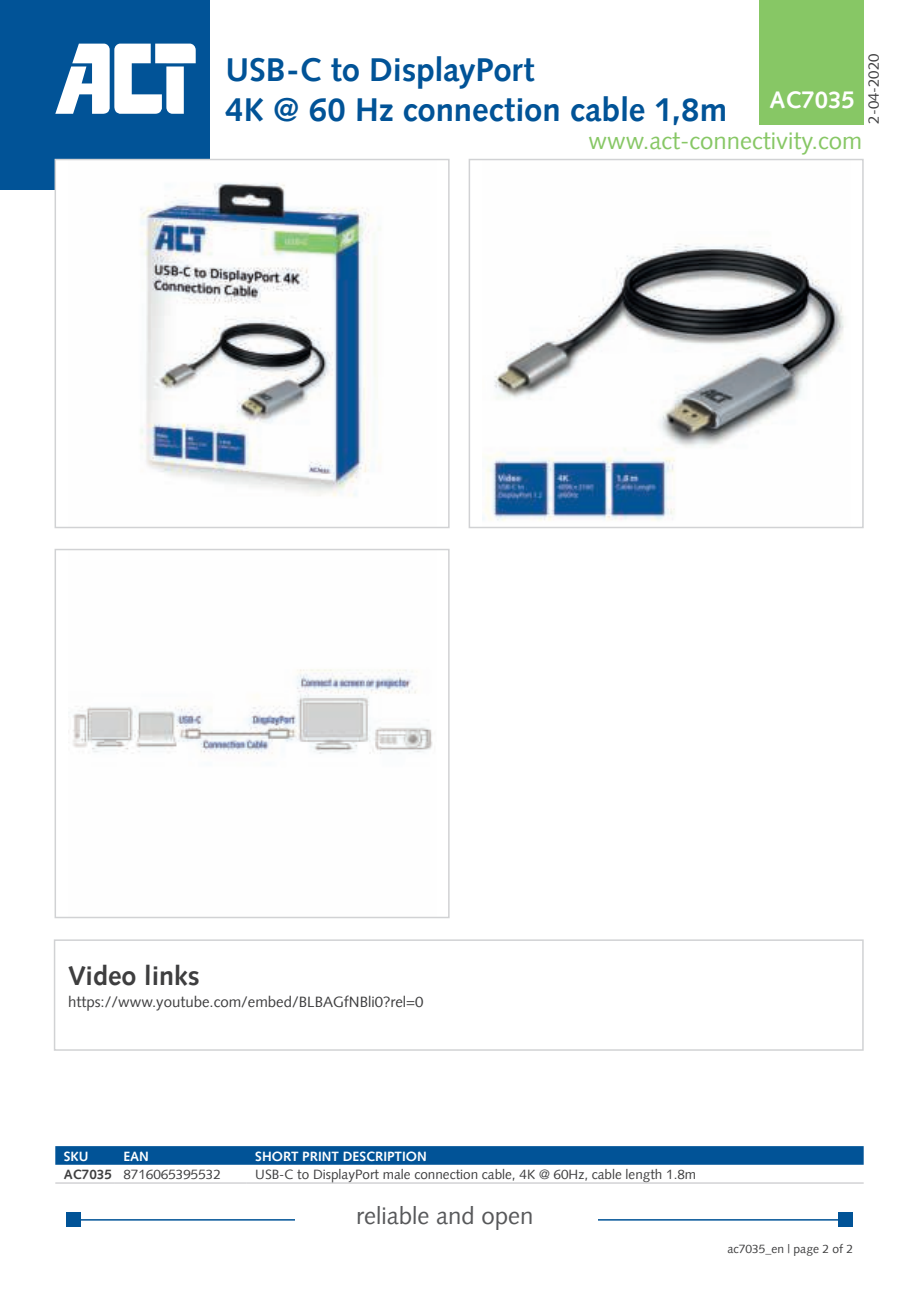
<style>
.page{position:relative;width:919px;height:1289px;background:#fff}
.page>*{position:absolute;margin:0;border:0;box-sizing:border-box;transform-origin:0 0}
.t1{font:700 33px/39.6px "Syntax LT";letter-spacing:-.005em;color:#015397}
.t2{font:700 27px "Syntax LT";color:#3e3e3f}
.t3{font:24px "Syntax LT";color:#87c765}
.t4{font:24px "Syntax LT";color:#57585a}
.t5{font:700 24px "Syntax LT";color:#fff}
.t6{font:15px "Syntax LT";color:#3e3e3f}
.t7{font:13.5px "Syntax LT";color:#3e3e3f}
.t8{font:700 13.5px "Syntax LT";color:#fff}
.t9{font:12px "Syntax LT";color:#3e3e3f}
.s1{font-weight:700}
</style>
<div class="page">
<hr style="left:75px;top:1219px;width:766px;height:1px;background:#015397">
<div style="left:66px;top:1212px;width:15px;height:15px;background:#015397"></div>
<div style="left:837px;top:1212px;width:15px;height:15px;background:#015397"></div>
<div style="left:295px;top:1203px;width:302px;height:23px;background:#fff"></div>
<div style="left:0;top:0;width:209px;height:189px;background:#015397"></div>
<svg style="left:55px;top:44px;width:141px;height:70px"></svg>
<div style="left:759px;top:0;width:104px;height:124px;background:#87c765"></div>
<div style="left:55px;top:1146px;width:808px;height:18px;background:#015397"></div>
<hr style="left:55px;top:1182px;width:60px;height:1px;background:#bcbdc0">
<hr style="left:115px;top:1182px;width:132px;height:1px;background:#bcbdc0">
<hr style="left:247px;top:1182px;width:616px;height:1px;background:#bcbdc0">
<div style="left:55px;top:159px;width:394px;height:368px;background:#fff"></div>
<img style="left:140px;top:183px;width:241px;height:314px">
<div style="left:55px;top:159px;width:394px;height:369px;border:2px solid #d1d2d4"></div>
<img style="left:68px;top:669px;width:365px;height:85px">
<div style="left:55px;top:549px;width:394px;height:369px;border:2px solid #d1d2d4"></div>
<img style="left:482px;top:243px;width:362px;height:278px">
<div style="left:468px;top:159px;width:395px;height:369px;border:2px solid #d1d2d4"></div>
<div style="left:54px;top:939px;width:809px;height:111px;border:2px solid #d1d2d4"></div>
<h1 class="t1" style="left:225px;top:53px;width:503px">USB-C to DisplayPort<br>4K @ 60 Hz connection cable 1,8m</h1>
<h3 class="t5" style="left:769px;top:90px;width:87px">AC7035</h3>
<h3 class="t3" style="left:588px;top:131px;width:275px">www.act-connectivity.com</h3>
<p class="t6" style="left:867px;top:124px;width:72px;rotate:-90deg">2-04-2020</p>
<h2 class="t2" style="left:68px;top:964px;width:133px">Video links</h2>
<p class="t6" style="left:68px;top:995px;width:357px">https://www.youtube.com/embed/BLBAGfNBli0?rel=0</p>
<p class="t8" style="left:64px;top:1150px;width:26px">SKU</p>
<p class="t8" style="left:123px;top:1150px;width:27px">EAN</p>
<p class="t8" style="left:255px;top:1150px;width:173px">SHORT PRINT DESCRIPTION</p>
<p class="t7" style="left:64px;top:1168px;width:159px"><span class="s1">AC7035</span> 8716065395532</p>
<p class="t7" style="left:255px;top:1168px;width:442px">USB-C to DisplayPort male connection cable, 4K @ 60Hz, cable length 1.8m</p>
<h3 class="t4" style="left:356px;top:1205px;width:179px">reliable and open</h3>
<p class="t9" style="left:727px;top:1244px;width:127px">ac7035_en | page 2 of 2</p>
</div>
